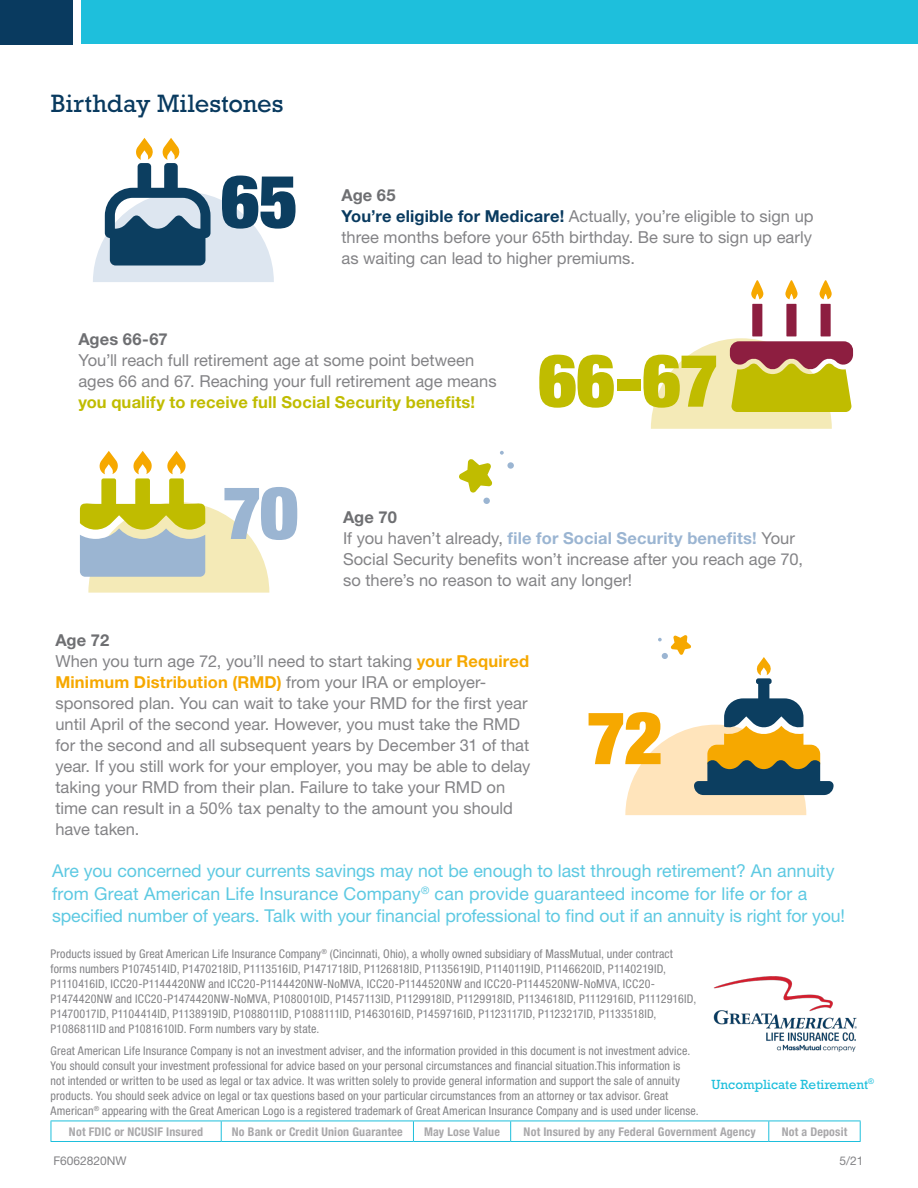
<style>
.page{position:relative;width:918px;height:1188px;background:#fff}
.page>*{position:absolute;margin:0;border:0;box-sizing:border-box;transform-origin:0 0}
.body{font:900 condensed 73.5px "Helvetica Neue LT Std";color:#c0bc00}
.body-2{font:900 condensed 73.5px "Helvetica Neue LT Std";color:#0c3e60}
.body-3{font:900 condensed 73.5px "Helvetica Neue LT Std";color:#9bb5d2}
.body-4{font:900 condensed 73.5px "Helvetica Neue LT Std";color:#f6a800}
.indented1{font:25.5px "Rockwell Std";letter-spacing:.005em;color:#093a5f}
.body-5{font:17.7px/22.5px "Helvetica Neue LT Std";color:#5dc9e2}
.body-6{font:16.5px/21px "Helvetica Neue LT Std";color:#838386}
.body-7{font:700 16.5px "Helvetica Neue LT Std";letter-spacing:.005em;color:#6e6f72}
.t1{font:13.5px "Rockwell Std";color:#1ebfdc}
.body-8{font:condensed 12px/15px "Helvetica Neue LT Std";letter-spacing:.01em;color:#838386}
.t2{font:700 condensed 12px "Helvetica Neue LT Std";letter-spacing:.015em;color:#a9a8aa}
.t3{font:12px "Helvetica Neue LT Std";color:#838386}
.s1{font-weight:700;color:#093a5f}
.s2{font-weight:700;color:#c0bc00}
.s3{font-weight:700;color:#9bb5d2}
.s4{font-weight:700;color:#f6a800}
</style>
<div class="page">
<div style="left:81px;top:0;width:837px;height:43px;background:#1ebfdc"></div>
<div style="left:0;top:0;width:73px;height:44px;background:#093a5f"></div>
<svg style="left:51px;top:1122px;width:1px;height:19px"></svg>
<hr style="left:51px;top:1121px;width:170px;height:1px;background:#1ebfdc">
<hr style="left:221px;top:1121px;width:192px;height:1px;background:#1ebfdc">
<hr style="left:413px;top:1121px;width:98px;height:1px;background:#1ebfdc">
<hr style="left:511px;top:1121px;width:258px;height:1px;background:#1ebfdc">
<hr style="left:769px;top:1121px;width:92px;height:1px;background:#1ebfdc">
<svg style="left:221px;top:1121px;width:1px;height:20px"></svg>
<svg style="left:413px;top:1121px;width:1px;height:20px"></svg>
<svg style="left:510px;top:1121px;width:1px;height:20px"></svg>
<svg style="left:768px;top:1121px;width:1px;height:20px"></svg>
<svg style="left:860px;top:1121px;width:1px;height:20px"></svg>
<hr style="left:51px;top:1141px;width:170px;height:1px;background:#1ebfdc">
<hr style="left:221px;top:1141px;width:192px;height:1px;background:#1ebfdc">
<hr style="left:413px;top:1141px;width:98px;height:1px;background:#1ebfdc">
<hr style="left:511px;top:1141px;width:258px;height:1px;background:#1ebfdc">
<hr style="left:769px;top:1141px;width:92px;height:1px;background:#1ebfdc">
<svg style="left:459px;top:459px;width:33px;height:34px"></svg>
<svg style="left:500px;top:451px;width:4px;height:4px"></svg>
<div style="left:483px;top:498px;width:7px;height:6px;background:#9bb5d2;border-radius:50%"></div>
<div style="left:507px;top:462px;width:7px;height:7px;background:#9bb5d2;border-radius:50%"></div>
<svg style="left:93px;top:138px;width:181px;height:144px"></svg>
<svg style="left:80px;top:451px;width:189px;height:142px"></svg>
<svg style="left:651px;top:338px;width:202px;height:91px"></svg>
<div style="left:752px;top:304px;width:10px;height:32px;background:#8d1e40"></div>
<svg style="left:751px;top:280px;width:12px;height:19px"></svg>
<div style="left:786px;top:304px;width:11px;height:32px;background:#8d1e40"></div>
<svg style="left:785px;top:280px;width:13px;height:19px"></svg>
<div style="left:821px;top:304px;width:10px;height:32px;background:#8d1e40"></div>
<svg style="left:820px;top:280px;width:12px;height:19px"></svg>
<svg style="left:625px;top:635px;width:209px;height:180px"></svg>
<img style="left:714px;top:976px;width:143px;height:76px">
<p class="indented1" style="left:51px;top:89px;width:234px">Birthday Milestones</p>
<p class="body-2" style="left:221px;top:154px;width:78px">65</p>
<p class="body-7" style="left:341px;top:185px;width:56px">Age 65</p>
<p class="body-6" style="left:341px;top:205px;width:474px;text-align:justify"><span class="s1">You’re eligible for Medicare!</span> Actually, you’re eligible to sign up three months before your 65th birthday. Be sure to sign up early as waiting can lead to higher premiums.</p>
<p class="body-7" style="left:78px;top:329px;width:91px">Ages 66-67</p>
<p class="body-6" style="left:78px;top:350px;width:420px">You’ll reach full retirement age at some point between ages 66 and 67. Reaching your full retirement age means <span class="s2">you qualify to receive full Social Security benefits!</span></p>
<p class="body" style="left:538px;top:333px;width:181px">66-67</p>
<p class="body-3" style="left:223px;top:466px;width:77px">70</p>
<p class="body-7" style="left:343px;top:507px;width:55px">Age 70</p>
<p class="body-6" style="left:343px;top:527px;width:461px">If you haven’t already, <span class="s3">file for Social Security benefits!</span> Your<br>Social Security benefits won’t increase after you reach age 70, so there’s no reason to wait any longer!</p>
<p class="body-7" style="left:55px;top:630px;width:55px">Age 72</p>
<p class="body-6" style="left:55px;top:651px;width:477px">When you turn age 72, you’ll need to start taking <span class="s4">your Required Minimum Distribution (RMD)</span> from your IRA or employer&shy;sponsored plan. You can wait to take your RMD for the first year until April of the second year. However, you must take the RMD for the second and all subsequent years by December 31 of that year. If you still work for your employer, you may be able to delay taking your RMD from their plan. Failure to take your RMD on time can result in a 50% tax penalty to the amount you should have taken.</p>
<p class="body-4" style="left:587px;top:691px;width:77px">72</p>
<p class="body-5" style="left:52px;top:860px;width:794px">Are you concerned your currents savings may not be enough to last through retirement? An annuity from Great American Life Insurance Company<sup>®</sup> can provide guaranteed income for life or for a specified number of years. Talk with your financial professional to find out if an annuity is right for you!</p>
<p class="body-8" style="left:51px;top:946px;width:647px">Products issued by Great American Life Insurance Company<sup>®</sup> (Cincinnati, Ohio), a wholly owned subsidiary of MassMutual, under contract forms numbers P1074514ID, P1470218ID, P1113516ID, P1471718ID, P1126818ID, P1135619ID, P1140119ID, P1146620ID, P1140219ID, P1110416ID, ICC20-P1144420NW and ICC20-P1144420NW-NoMVA, ICC20-P1144520NW and ICC20-P1144520NW-NoMVA, ICC20- P1474420NW and ICC20-P1474420NW-NoMVA, P1080010ID, P1457113ID, P1129918ID, P1129918ID, P1134618ID, P1112916ID, P1112916ID, P1470017ID, P1104414ID, P1138919ID, P1088011ID, P1088111ID, P1463016ID, P1459716ID, P1123117ID, P1123217ID, P1133518ID, P1086811ID and P1081610ID. Form numbers vary by state.</p>
<p class="body-8" style="left:51px;top:1043px;width:650px">Great American Life Insurance Company is not an investment adviser, and the information provided in this document is not investment advice.<br>You should consult your investment professional for advice based on your personal circumstances and financial situation.This information is<br>not intended or written to be used as legal or tax advice. It was written solely to provide general information and support the sale of annuity products. You should seek advice on legal or tax questions based on your particular circumstances from an attorney or tax advisor. Great American<sup>®</sup> appearing with the Great American Logo is a registered trademark of Great American Insurance Company and is used under license.</p>
<p class="t2" style="left:69px;top:1124px;width:136px">Not FDIC or NCUSIF Insured</p>
<p class="t2" style="left:232px;top:1124px;width:172px">No Bank or Credit Union Guarantee</p>
<p class="t2" style="left:424px;top:1124px;width:77px">May Lose Value</p>
<p class="t2" style="left:524px;top:1124px;width:234px">Not Insured by any Federal Government Agency</p>
<p class="t2" style="left:782px;top:1124px;width:67px">Not a Deposit</p>
<p class="t1" style="left:711px;top:1076px;width:164px">Uncomplicate Retirement<sup>®</sup></p>
<p class="t3" style="left:53px;top:1154px;width:75px">F6062820NW</p>
<p class="t3" style="left:839px;top:1154px;width:26px">5/21</p>
</div>
